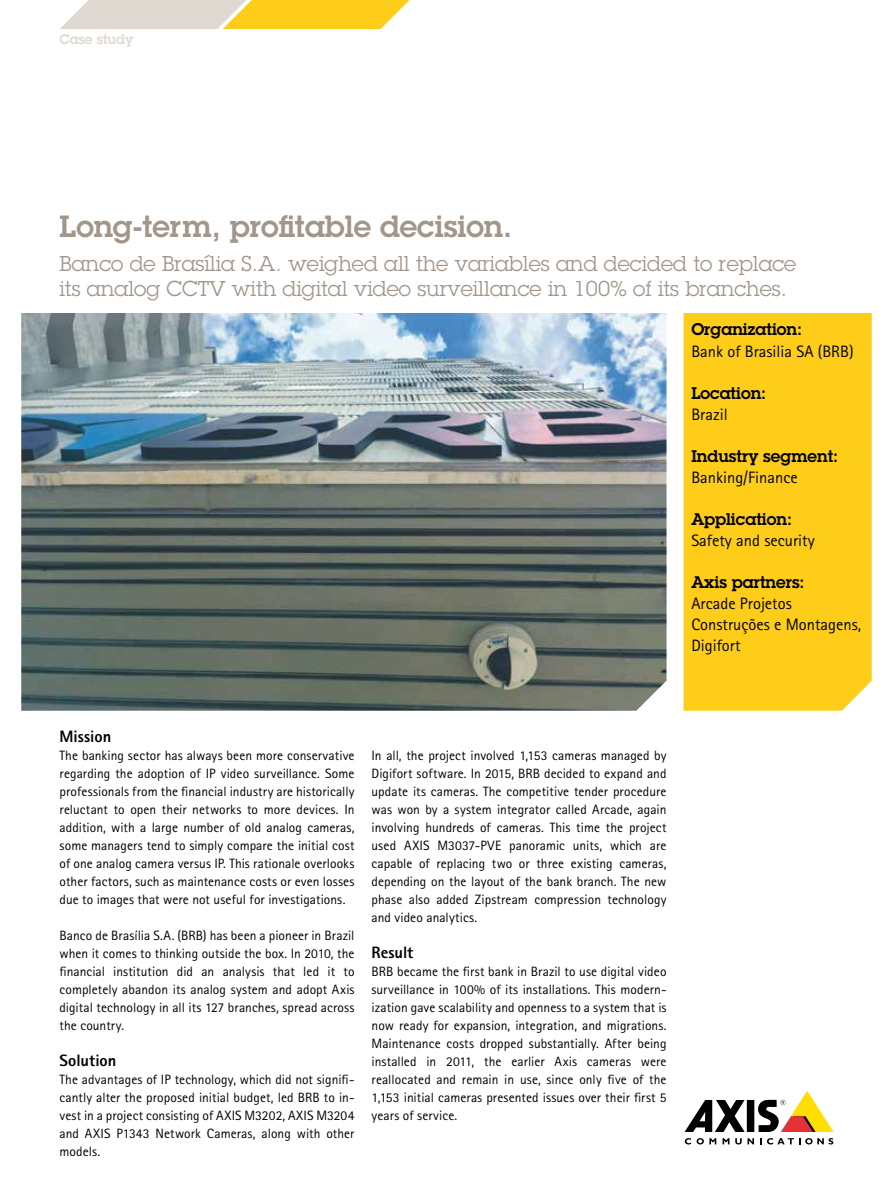
<style>
.page{position:relative;width:893px;height:1191px;background:#fff}
.page>*{position:absolute;margin:0;border:0;box-sizing:border-box;transform-origin:0 0}
.t1{font:600 30px "Lubalin Graph ECG";color:#a19689}
.t2{font:21px/25.5px "Lubalin Graph ECG";color:#a19689}
.t3{font:16.5px/21px "Rotis Sans Serif Pro";color:#000}
.t4{font:600 16.5px "Lubalin Graph ECG";color:#000}
.t5{font:800 16.5px "Rotis Sans Serif Pro";color:#000}
.t6{font:16.5px "Rotis Sans Cyrillic";color:#000}
.t7{font:13.5px/18px "Rotis Sans Serif Pro";letter-spacing:.005em;color:#000;text-align:justify}
.t8{font:600 13.5px "Lubalin Graph ECG";color:#dfd9d1}
</style>
<div class="page">
<div style="left:747px;top:1100px;width:7px;height:32px;background:#000"></div>
<svg style="left:685px;top:1100px;width:60px;height:32px"></svg>
<svg style="left:758px;top:1091px;width:75px;height:41px"></svg>
<svg style="left:685px;top:1138px;width:6px;height:6px"></svg>
<svg style="left:697px;top:1138px;width:19px;height:6px"></svg>
<svg style="left:723px;top:1138px;width:6px;height:6px"></svg>
<svg style="left:735px;top:1138px;width:19px;height:6px"></svg>
<svg style="left:760px;top:1138px;width:73px;height:6px"></svg>
<div style="left:684px;top:313px;width:188px;height:397px;background:#fecd1a"></div>
<svg style="left:60px;top:0;width:350px;height:29px;background:#f0d782"></svg>
<img style="left:21px;top:313px;width:645px;height:397px">
<p class="t8" style="left:60px;top:30px;width:75px">Case study</p>
<h1 class="t1" style="left:60px;top:206px;width:454px">Long-term, profitable decision.</h1>
<h2 class="t2" style="left:60px;top:250px;width:738px">Banco de Brasília S.A. weighed all the variables and decided to replace its analog CCTV with digital video surveillance in 100% of its branches.</h2>
<p class="t4" style="left:691px;top:319px;width:112px">Organization:</p>
<p class="t3" style="left:691px;top:340px;width:164px">Bank of Brasilia SA (BRB)</p>
<p class="t4" style="left:691px;top:382px;width:76px">Location:</p>
<p class="t3" style="left:691px;top:403px;width:38px">Brazil</p>
<p class="t4" style="left:691px;top:445px;width:148px">Industry segment:</p>
<p class="t6" style="left:691px;top:467px;width:108px">Banking/Finance</p>
<p class="t4" style="left:691px;top:508px;width:102px">Application:</p>
<p class="t3" style="left:691px;top:529px;width:125px">Safety and security</p>
<p class="t4" style="left:691px;top:571px;width:115px">Axis partners:</p>
<p class="t3" style="left:691px;top:592px;width:171px">Arcade Projetos<br>Construções e Montagens,<br>Digifort</p>
<p class="t5" style="left:60px;top:725px;width:53px">Mission</p>
<p class="t7" style="left:60px;top:746px;width:297px">The banking sector has always been more conservative regarding the adoption of IP video surveillance. Some professionals from the financial industry are historically reluctant to open their networks to more devices. In addition, with a large number of old analog cameras, some managers tend to simply compare the initial cost of one analog camera versus IP. This rationale overlooks other factors, such as maintenance costs or even losses due to images that were not useful for investigations.</p>
<p class="t7" style="left:60px;top:926px;width:297px">Banco de Brasília S.A. (BRB) has been a pioneer in Brazil when it comes to thinking outside the box. In 2010, the financial institution did an analysis that led it to completely abandon its analog system and adopt Axis digital technology in all its 127 branches, spread across the country.</p>
<p class="t5" style="left:60px;top:1049px;width:58px">Solution</p>
<p class="t7" style="left:60px;top:1070px;width:296px">The advantages of IP technology, which did not signifi&shy;cantly alter the proposed initial budget, led BRB to in&shy;vest in a project consisting of AXIS M3202, AXIS M3204 and AXIS P1343 Network Cameras, along with other models.</p>
<p class="t7" style="left:372px;top:746px;width:297px">In all, the project involved 1,153 cameras managed by Digifort software. In 2015, BRB decided to expand and update its cameras. The competitive tender procedure was won by a system integrator called Arcade, again involving hundreds of cameras. This time the project used AXIS M3037-PVE panoramic units, which are capable of replacing two or three existing cameras, depending on the layout of the bank branch. The new phase also added Zipstream compression technology and video analytics.</p>
<p class="t5" style="left:372px;top:941px;width:43px">Result</p>
<p class="t7" style="left:372px;top:962px;width:297px">BRB became the first bank in Brazil to use digital video surveillance in 100% of its installations. This modern&shy;ization gave scalability and openness to a system that is now ready for expansion, integration, and migrations.<br>Maintenance costs dropped substantially. After being installed in 2011, the earlier Axis cameras were reallocated and remain in use, since only five of the 1,153 initial cameras presented issues over their first 5 years of service.</p>
</div>
